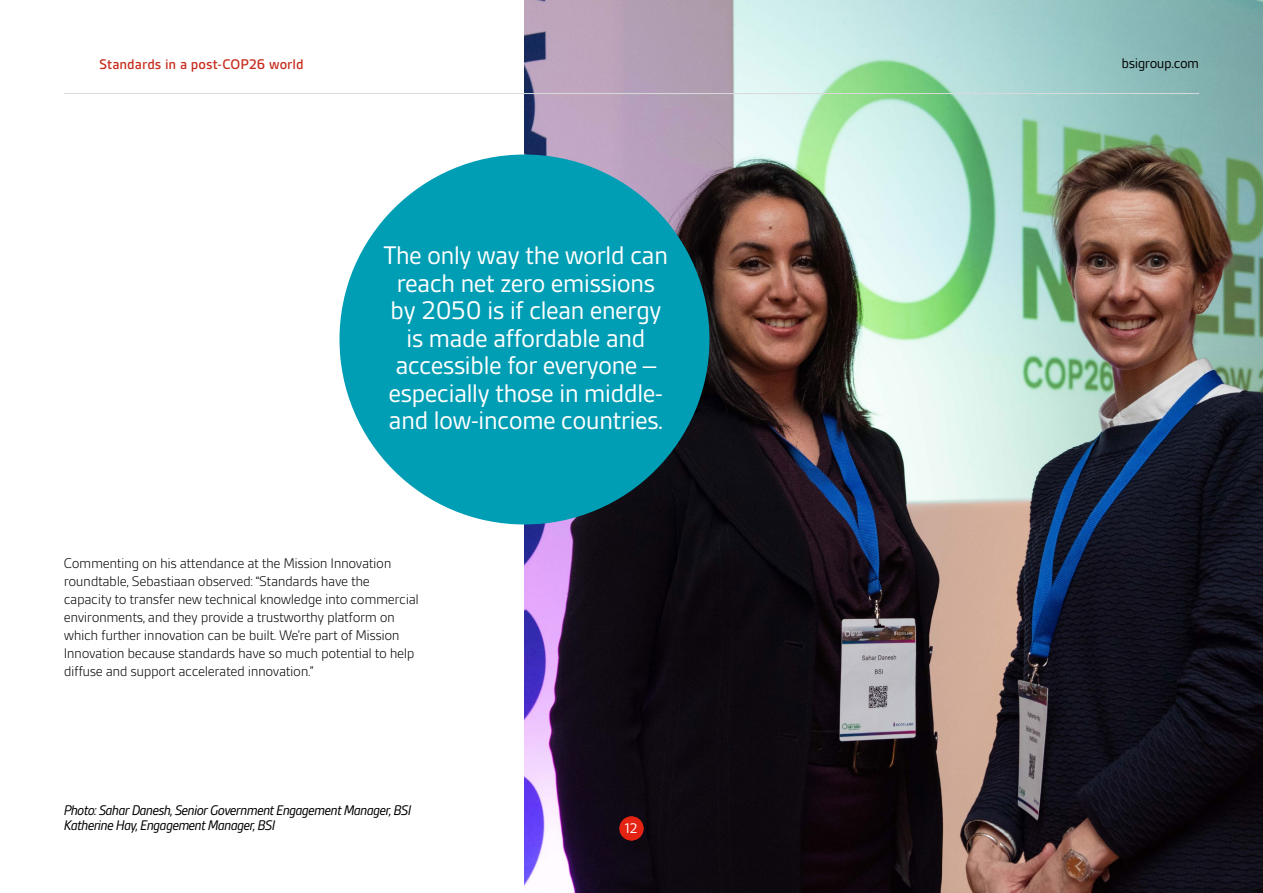
<style>
.page{position:relative;width:1263px;height:893px;background:#fff}
.page>*{position:absolute;margin:0;border:0;box-sizing:border-box;transform-origin:0 0}
.t1{font:27.45px/27.5px "BSI Gesta";letter-spacing:-.03em;color:#fff;text-align:center}
.t2{font:300 15px/18px "BSI Gesta";letter-spacing:-.03em;color:#000}
.t3{font:italic 15px/15px "BSI Gesta";letter-spacing:-.05em;color:#000}
.t4{font:500 15px "BSI Gesta";color:#c62a1b}
.t5{font:15px "BSI Gesta";letter-spacing:-.03em;color:#000}
.t6{font:15px "BSI Gesta";color:#fff}
</style>
<div class="page">
<img style="left:524px;top:0;width:739px;height:893px">
<div style="left:339px;top:155px;width:370px;height:369px;background:#009eb5;border-radius:50%"></div>
<div style="left:619px;top:816px;width:24px;height:24px;background:#e42313;border-radius:50%"></div>
<hr style="left:64px;top:93px;width:1135px;height:1px;background:#dadada">
<p class="t4" style="left:99px;top:56px;width:206px">Standards in a post-COP26 world</p>
<p class="t5" style="left:1121px;top:55px;width:79px">bsigroup.com</p>
<h1 class="t1" style="left:383px;top:242px;width:286px">The only way the world can reach net zero emissions by 2050 is if clean energy is made affordable and accessible for everyone – especially those in middle&shy;and low-income countries.</h1>
<p class="t2" style="left:64px;top:555px;width:357px">Commenting on his attendance at the Mission Innovation roundtable, Sebastiaan observed: “Standards have the capacity to transfer new technical knowledge into commercial environments, and they provide a trustworthy platform on which further innovation can be built. We’re part of Mission Innovation because standards have so much potential to help diffuse and support accelerated innovation.”</p>
<p class="t3" style="left:64px;top:802px;width:349px">Photo: Sahar Danesh, Senior Government Engagement Manager, BSI<br>Katherine Hay, Engagement Manager, BSI</p>
<p class="t6" style="left:625px;top:821px;width:14px">12</p>
</div>
